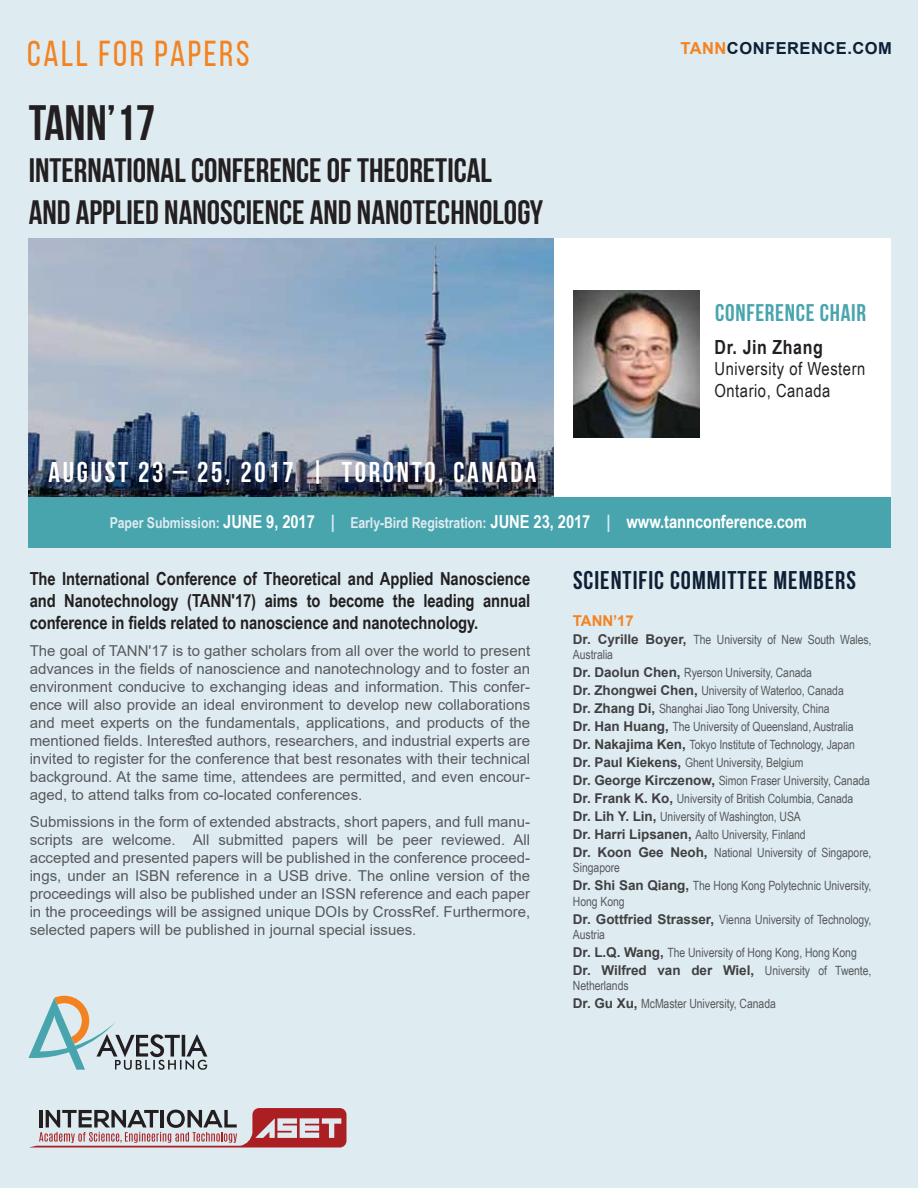
<style>
.page{position:relative;width:918px;height:1188px;background:#deecf1}
.page>*{position:absolute;margin:0;border:0;box-sizing:border-box;transform-origin:0 0}
.t1{font:700 49.5px "Bebas Neue";color:#231f20}
.t2{font:36px "Bebas Neue";letter-spacing:.07em;color:#f48220}
.t3{font:700 33.75px/42px "Bebas Neue";color:#231f20}
.t4{font:700 28.5px "Bebas Neue";letter-spacing:.095em;color:#fff}
.t5{font:700 25.5px "Bebas Neue";letter-spacing:.04em;color:#0f1f35}
.t6{font:700 24px "Bebas Neue";letter-spacing:.03em;color:#48a4ad}
.t7{font:700 19.5px "Arial Narrow";letter-spacing:.03em;color:#231f20}
.t8{font:700 18px/21.6px "Arial Narrow";letter-spacing:-.005em;color:#231f20;text-align:justify}
.t9{font:700 18px "Arial Narrow";letter-spacing:-.005em;color:#fff}
.t10{font:18px/21.6px "Arial Narrow";letter-spacing:.03em;color:#231f20}
.t11{font:700 16.5px "Arial";letter-spacing:.03em;color:#0f1f35}
.t12{font:15px/18px "Arial";color:#58595b;text-align:justify}
.t13{font:700 15px "Arial";letter-spacing:-.005em;color:#f48220}
.t14{font:700 13.5px "Arial";letter-spacing:-.005em;color:#414042}
.t15{font:12.75px/18px "Arial Narrow";letter-spacing:-.005em;color:#58595b}
.s1{color:#f48220}
.s2{font-size:15px;color:#deecf1}
.s3{color:#deecf1}
.s4{font-family:"Arial";font-weight:700;font-size:13.5px;color:#414042}
.s5{font-family:"Arial Narrow";font-weight:400;font-size:12.75px;color:#58595b}
</style>
<div class="page">
<div style="left:28px;top:497px;width:863px;height:51px;background:#48a4ad"></div>
<svg style="left:29px;top:995px;width:178px;height:75px"></svg>
<svg style="left:28px;top:238px;width:526px;height:259px;background:#889bb1"></svg>
<svg style="left:31px;top:1108px;width:316px;height:39px"></svg>
<div style="left:554px;top:238px;width:337px;height:259px;background:#fff"></div>
<img style="left:573px;top:290px;width:127px;height:148px">
<h2 class="t2" style="left:27px;top:34px;width:224px">CALL FOR PAPERS</h2>
<p class="t11" style="left:680px;top:36px;width:213px"><span class="s1">TANN</span>CONFERENCE.COM</p>
<h1 class="t1" style="left:29px;top:95px;width:128px">TANN’17</h1>
<h3 class="t3" style="left:29px;top:149px;width:516px">INTERNATIONAL CONFERENCE OF THEORETICAL<br>AND APPLIED NANOSCIENCE AND NANOTECHNOLOGY</h3>
<h3 class="t6" style="left:715px;top:299px;width:152px">CONFERENCE CHAIR</h3>
<h3 class="t7" style="left:715px;top:332px;width:110px">Dr. Jin Zhang</h3>
<p class="t10" style="left:715px;top:358px;width:152px">University of Western<br>Ontario, Canada</p>
<h3 class="t4" style="left:48px;top:456px;width:490px">AUGUST 23 – 25, 2017 | TORONTO, CANADA</h3>
<p class="t9" style="left:110px;top:508px;width:699px"><span class="s2">Paper Submission:</span> JUNE 9, 2017 <span class="s3">|</span> <span class="s2">Early-Bird Registration:</span> JUNE 23, 2017 <span class="s3">|</span> www.tannconference.com</p>
<p class="t8" style="left:30px;top:567px;width:502px">The International Conference of Theoretical and Applied Nanoscience and Nanotechnology (TANN'17) aims to become the leading annual conference in fields related to nanoscience and nanotechnology.</p>
<p class="t12" style="left:30px;top:641px;width:502px">The goal of TANN'17 is to gather scholars from all over the world to present advances in the fields of nanoscience and nanotechnology and to foster an environment conducive to exchanging ideas and information. This confer&shy;ence will also provide an ideal environment to develop new collaborations and meet experts on the fundamentals, applications, and products of the mentioned fields. Interested authors, researchers, and industrial experts are invited to register for the conference that best resonates with their technical background. At the same time, attendees are permitted, and even encour&shy;aged, to attend talks from co-located conferences.</p>
<p class="t12" style="left:30px;top:812px;width:502px">Submissions in the form of extended abstracts, short papers, and full manu&shy;scripts are welcome. All submitted papers will be peer reviewed. All accepted and presented papers will be published in the conference proceed&shy;ings, under an ISBN reference in a USB drive. The online version of the proceedings will also be published under an ISSN reference and each paper in the proceedings will be assigned unique DOIs by CrossRef. Furthermore, selected papers will be published in journal special issues.</p>
<h3 class="t5" style="left:573px;top:567px;width:285px">SCIENTIFIC COMMITTEE MEMBERS</h3>
<p class="t13" style="left:573px;top:610px;width:62px">TANN’17</p>
<p class="t15" style="left:573px;top:631px;width:300px;line-height:15.3px"><span class="s4">Dr. Cyrille Boyer,</span> The University of New South Wales,<br>Australia</p>
<p class="t15" style="left:573px;top:663px;width:300px"><span class="s4">Dr. Daolun Chen,</span> Ryerson University, Canada<br><span class="s4">Dr. Zhongwei Chen,</span> University of Waterloo, Canada<br><span class="s4">Dr. Zhang Di,</span> Shanghai Jiao Tong University, China<br><span class="s4">Dr. Han Huang,</span> The University of Queensland, Australia <span class="s4">Dr. Nakajima Ken,</span> Tokyo Institute of Technology, Japan <span class="s4">Dr. Paul Kiekens,</span> Ghent University, Belgium<br><span class="s4">Dr. George Kirczenow,</span> Simon Fraser University, Canada <span class="s4">Dr. Frank K. Ko,</span> University of British Columbia, Canada <span class="s4">Dr. Lih Y. Lin,</span> University of Washington, USA<br><span class="s4">Dr. Harri Lipsanen,</span> Aalto University, Finland<br><span class="s4">Dr. Koon Gee Neoh,</span> National University of Singapore,</p>
<p class="t15" style="left:573px;top:858px;width:300px">Singapore<br><span class="s4">Dr. Shi San Qiang,</span> The Hong Kong Polytechnic University,</p>
<p class="t15" style="left:573px;top:892px;width:300px">Hong Kong<br><span class="s4">Dr. Gottfried Strasser,</span> Vienna University of Technology,</p>
<p class="t15" style="left:573px;top:925px;width:285px">Austria<br><span class="s4">Dr. L.Q. Wang,</span> The University of Hong Kong, Hong Kong</p>
<p class="t14" style="left:573px;top:961px;width:300px">Dr. Wilfred van der Wiel, <span class="s5">University of Twente,</span></p>
<p class="t15" style="left:573px;top:976px;width:204px">Netherlands<br><span class="s4">Dr. Gu Xu,</span> McMaster University, Canada</p>
</div>
